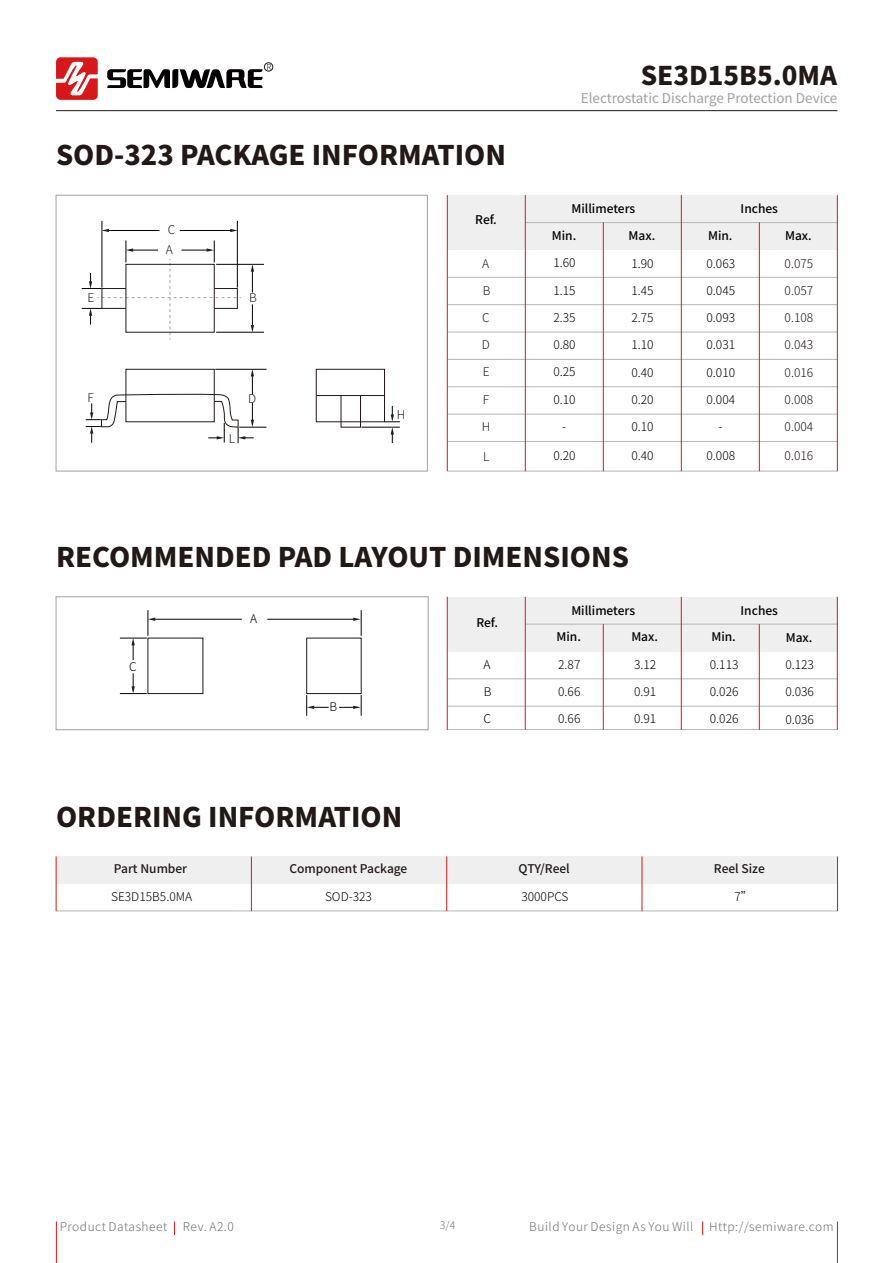
<style>
.page{position:relative;width:893px;height:1263px;background:#fff}
.page>*{position:absolute;margin:0;border:0;box-sizing:border-box;transform-origin:0 0}
.t1{font:800 27px "Source Han Sans CN";color:#221815}
.t2{font:800 25.8px "Source Han Sans CN";color:#221815}
.t3{font:13.5px "Source Han Sans CN";color:#9fa0a0}
.t4{font:300 12px "Source Han Sans CN";color:#040000}
.t5{font:500 12px "Source Han Sans CN";color:#040000}
.t6{font:300 12px "Source Han Sans CN";letter-spacing:.045em;color:#727171}
.t7{font:300 12px "Source Han Sans CN";color:#221815}
.t8{font:500 12px "Source Han Sans CN";color:#221815}
.t9{font:300 10.5px "Source Han Sans CN";color:#727171}
.t10{font:300 8.25px "Source Han Sans CN";color:#221815}
</style>
<div class="page">
<hr style="left:56px;top:110px;width:781px;height:1px;background:#221815">
<svg style="left:56px;top:57px;width:42px;height:43px"></svg>
<svg style="left:107px;top:69px;width:156px;height:19px"></svg>
<div style="left:264px;top:63px;width:9px;height:8px;border:1px solid #221815;border-radius:50%"></div>
<div style="left:56px;top:856px;width:781px;height:28px;background:#efefef"></div>
<hr style="left:56px;top:911px;width:781px;height:1px;background:#b5b6b6">
<hr style="left:642px;top:856px;width:1px;height:55px;background:#d71a18">
<hr style="left:837px;top:856px;width:1px;height:55px;background:#d71a18">
<hr style="left:446px;top:856px;width:1px;height:55px;background:#d71a18">
<hr style="left:251px;top:856px;width:1px;height:55px;background:#d71a18">
<hr style="left:56px;top:856px;width:1px;height:55px;background:#d71a18">
<div style="left:447px;top:597px;width:390px;height:54px;background:#efefef"></div>
<hr style="left:525px;top:624px;width:312px;height:1px;background:#b5b6b6">
<hr style="left:447px;top:678px;width:390px;height:1px;background:#b5b6b6">
<hr style="left:447px;top:706px;width:390px;height:1px;background:#b5b6b6">
<hr style="left:447px;top:729px;width:390px;height:1px;background:#b5b6b6">
<div style="left:56px;top:596px;width:372px;height:134px;border:1px solid #9fa0a0"></div>
<hr style="left:525px;top:597px;width:1px;height:133px;background:#d71a18">
<hr style="left:759px;top:624px;width:1px;height:106px;background:#d71a18">
<hr style="left:837px;top:597px;width:1px;height:133px;background:#d71a18">
<hr style="left:681px;top:597px;width:1px;height:133px;background:#d71a18">
<hr style="left:603px;top:624px;width:1px;height:106px;background:#d71a18">
<hr style="left:447px;top:597px;width:1px;height:133px;background:#d71a18">
<hr style="left:268px;top:619px;width:85px;height:1px;background:#040000">
<hr style="left:155px;top:619px;width:86px;height:1px;background:#040000">
<div style="left:306px;top:638px;width:55px;height:56px;border:1px solid #221815"></div>
<svg style="left:120px;top:611px;width:35px;height:48px"></svg>
<svg style="left:120px;top:674px;width:26px;height:20px"></svg>
<svg style="left:353px;top:611px;width:9px;height:24px"></svg>
<svg style="left:340px;top:696px;width:22px;height:19px"></svg>
<svg style="left:306px;top:696px;width:22px;height:19px"></svg>
<hr style="left:447px;top:441px;width:390px;height:1px;background:#b5b6b6">
<hr style="left:447px;top:471px;width:390px;height:1px;background:#b5b6b6">
<hr style="left:447px;top:414px;width:390px;height:1px;background:#b5b6b6">
<hr style="left:447px;top:386px;width:390px;height:1px;background:#b5b6b6">
<hr style="left:447px;top:359px;width:390px;height:1px;background:#b5b6b6">
<hr style="left:447px;top:332px;width:390px;height:1px;background:#b5b6b6">
<hr style="left:447px;top:304px;width:390px;height:1px;background:#b5b6b6">
<hr style="left:447px;top:277px;width:390px;height:1px;background:#b5b6b6">
<div style="left:447px;top:195px;width:390px;height:55px;background:#efefef"></div>
<hr style="left:525px;top:222px;width:312px;height:1px;background:#b5b6b6">
<div style="left:56px;top:195px;width:372px;height:276px;border:1px solid #9fa0a0"></div>
<hr style="left:525px;top:195px;width:1px;height:276px;background:#d71a18">
<hr style="left:447px;top:195px;width:1px;height:276px;background:#d71a18">
<hr style="left:759px;top:222px;width:1px;height:249px;background:#d71a18">
<hr style="left:837px;top:195px;width:1px;height:276px;background:#d71a18">
<hr style="left:603px;top:222px;width:1px;height:249px;background:#d71a18">
<hr style="left:681px;top:195px;width:1px;height:276px;background:#d71a18">
<hr style="left:217px;top:264px;width:46px;height:1px;background:#040000">
<hr style="left:217px;top:332px;width:46px;height:1px;background:#040000">
<hr style="left:237px;top:221px;width:1px;height:66px;background:#040000">
<hr style="left:102px;top:221px;width:1px;height:66px;background:#040000">
<hr style="left:108px;top:230px;width:51px;height:1px;background:#040000">
<hr style="left:180px;top:230px;width:51px;height:1px;background:#040000">
<svg style="left:82px;top:241px;width:159px;height:99px"></svg>
<svg style="left:230px;top:229px;width:8px;height:3px"></svg>
<svg style="left:251px;top:264px;width:3px;height:28px"></svg>
<svg style="left:251px;top:305px;width:3px;height:27px"></svg>
<svg style="left:86px;top:369px;width:180px;height:74px"></svg>
<svg style="left:316px;top:369px;width:83px;height:73px"></svg>
<svg style="left:102px;top:229px;width:7px;height:3px"></svg>
<hr style="left:56px;top:1221px;width:1px;height:42px;background:#d71a18">
<hr style="left:837px;top:1221px;width:1px;height:42px;background:#d71a18">
<svg style="left:702px;top:1221px;width:1px;height:14px"></svg>
<svg style="left:174px;top:1221px;width:1px;height:14px"></svg>
<p class="t10" style="left:267px;top:62px;width:7px">R</p>
<h1 class="t1" style="left:56px;top:140px;width:451px">SOD-323 PACKAGE INFORMATION</h1>
<p class="t7" style="left:87px;top:291px;width:8px">E</p>
<p class="t7" style="left:168px;top:223px;width:9px">C</p>
<p class="t7" style="left:166px;top:242px;width:9px">A</p>
<p class="t7" style="left:249px;top:291px;width:9px">B</p>
<p class="t5" style="left:475px;top:213px;width:23px">Ref.</p>
<p class="t7" style="left:482px;top:256px;width:9px">A</p>
<p class="t7" style="left:483px;top:283px;width:9px">B</p>
<h2 class="t2" style="left:641px;top:61px;width:198px">SE3D15B5.0MA</h2>
<p class="t3" style="left:581px;top:90px;width:258px">Electrostatic Discharge Protection Device</p>
<p class="t5" style="left:571px;top:202px;width:65px">Millimeters</p>
<p class="t5" style="left:741px;top:202px;width:39px">Inches</p>
<p class="t5" style="left:552px;top:228px;width:26px">Min.</p>
<p class="t5" style="left:629px;top:228px;width:28px">Max.</p>
<p class="t5" style="left:708px;top:228px;width:26px">Min.</p>
<p class="t5" style="left:785px;top:228px;width:28px">Max.</p>
<p class="t4" style="left:553px;top:256px;width:24px">1.60</p>
<p class="t4" style="left:553px;top:283px;width:24px">1.15</p>
<p class="t4" style="left:631px;top:256px;width:24px">1.90</p>
<p class="t4" style="left:631px;top:284px;width:24px">1.45</p>
<p class="t4" style="left:706px;top:256px;width:30px">0.063</p>
<p class="t4" style="left:706px;top:284px;width:30px">0.045</p>
<p class="t7" style="left:785px;top:256px;width:30px">0.075</p>
<p class="t7" style="left:785px;top:284px;width:30px">0.057</p>
<p class="t7" style="left:482px;top:311px;width:9px">C</p>
<p class="t4" style="left:553px;top:311px;width:24px">2.35</p>
<p class="t4" style="left:631px;top:311px;width:24px">2.75</p>
<p class="t4" style="left:706px;top:311px;width:30px">0.093</p>
<p class="t7" style="left:785px;top:311px;width:30px">0.108</p>
<p class="t7" style="left:87px;top:391px;width:8px">F</p>
<p class="t7" style="left:248px;top:392px;width:10px">D</p>
<p class="t7" style="left:229px;top:431px;width:8px">L</p>
<p class="t7" style="left:397px;top:408px;width:10px">H</p>
<p class="t7" style="left:482px;top:338px;width:10px">D</p>
<p class="t4" style="left:553px;top:338px;width:24px">0.80</p>
<p class="t4" style="left:631px;top:338px;width:24px">1.10</p>
<p class="t4" style="left:706px;top:338px;width:30px">0.031</p>
<p class="t7" style="left:785px;top:338px;width:30px">0.043</p>
<p class="t7" style="left:483px;top:365px;width:8px">E</p>
<p class="t7" style="left:483px;top:393px;width:8px">F</p>
<p class="t7" style="left:482px;top:420px;width:10px">H</p>
<p class="t4" style="left:553px;top:365px;width:24px">0.25</p>
<p class="t4" style="left:631px;top:365px;width:24px">0.40</p>
<p class="t4" style="left:706px;top:365px;width:30px">0.010</p>
<p class="t7" style="left:785px;top:365px;width:30px">0.016</p>
<p class="t4" style="left:553px;top:392px;width:24px">0.10</p>
<p class="t4" style="left:631px;top:393px;width:24px">0.20</p>
<p class="t4" style="left:706px;top:393px;width:30px">0.004</p>
<p class="t7" style="left:785px;top:393px;width:30px">0.008</p>
<p class="t4" style="left:562px;top:420px;width:5px">-</p>
<p class="t7" style="left:785px;top:420px;width:30px">0.004</p>
<p class="t4" style="left:631px;top:420px;width:24px">0.10</p>
<p class="t4" style="left:718px;top:420px;width:5px">-</p>
<p class="t7" style="left:483px;top:450px;width:8px">L</p>
<p class="t4" style="left:553px;top:449px;width:24px">0.20</p>
<p class="t4" style="left:631px;top:449px;width:24px">0.40</p>
<p class="t4" style="left:706px;top:449px;width:30px">0.008</p>
<p class="t7" style="left:785px;top:449px;width:30px">0.016</p>
<h1 class="t1" style="left:56px;top:542px;width:574px">RECOMMENDED PAD LAYOUT DIMENSIONS</h1>
<p class="t4" style="left:129px;top:660px;width:9px">C</p>
<p class="t4" style="left:250px;top:612px;width:9px">A</p>
<p class="t4" style="left:329px;top:700px;width:9px">B</p>
<p class="t5" style="left:476px;top:616px;width:23px">Ref.</p>
<p class="t5" style="left:571px;top:604px;width:65px">Millimeters</p>
<p class="t5" style="left:741px;top:604px;width:39px">Inches</p>
<p class="t5" style="left:557px;top:630px;width:26px">Min.</p>
<p class="t4" style="left:558px;top:658px;width:24px">2.87</p>
<p class="t4" style="left:558px;top:685px;width:24px">0.66</p>
<p class="t5" style="left:631px;top:630px;width:28px">Max.</p>
<p class="t4" style="left:634px;top:658px;width:24px">3.12</p>
<p class="t4" style="left:483px;top:658px;width:9px">A</p>
<p class="t4" style="left:484px;top:685px;width:9px">B</p>
<p class="t4" style="left:634px;top:685px;width:24px">0.91</p>
<p class="t5" style="left:711px;top:630px;width:26px">Min.</p>
<p class="t4" style="left:710px;top:658px;width:30px">0.113</p>
<p class="t4" style="left:710px;top:685px;width:30px">0.026</p>
<p class="t4" style="left:785px;top:685px;width:30px">0.036</p>
<p class="t5" style="left:786px;top:630px;width:28px">Max.</p>
<p class="t4" style="left:785px;top:658px;width:30px">0.123</p>
<p class="t4" style="left:483px;top:712px;width:9px">C</p>
<p class="t4" style="left:558px;top:712px;width:24px">0.66</p>
<p class="t4" style="left:634px;top:712px;width:24px">0.91</p>
<p class="t4" style="left:710px;top:712px;width:30px">0.026</p>
<p class="t4" style="left:785px;top:712px;width:30px">0.036</p>
<h1 class="t1" style="left:56px;top:801px;width:348px">ORDERING INFORMATION</h1>
<p class="t8" style="left:114px;top:862px;width:75px">Part Number</p>
<p class="t8" style="left:289px;top:862px;width:120px">Component Package</p>
<p class="t8" style="left:519px;top:862px;width:53px">QTY/Reel</p>
<p class="t8" style="left:714px;top:862px;width:52px">Reel Size</p>
<p class="t4" style="left:111px;top:889px;width:83px">SE3D15B5.0MA</p>
<p class="t4" style="left:325px;top:889px;width:48px">SOD-323</p>
<p class="t4" style="left:521px;top:889px;width:49px">3000PCS</p>
<p class="t4" style="left:735px;top:889px;width:20px">7”</p>
<p class="t9" style="left:440px;top:1219px;width:17px">3/4</p>
<p class="t6" style="left:60px;top:1220px;width:109px">Product Datasheet</p>
<p class="t6" style="left:183px;top:1220px;width:53px">Rev. A2.0</p>
<p class="t6" style="left:529px;top:1220px;width:166px">Build Your Design As You Will</p>
<p class="t6" style="left:709px;top:1220px;width:126px">Http://semiware.com</p>
</div>
